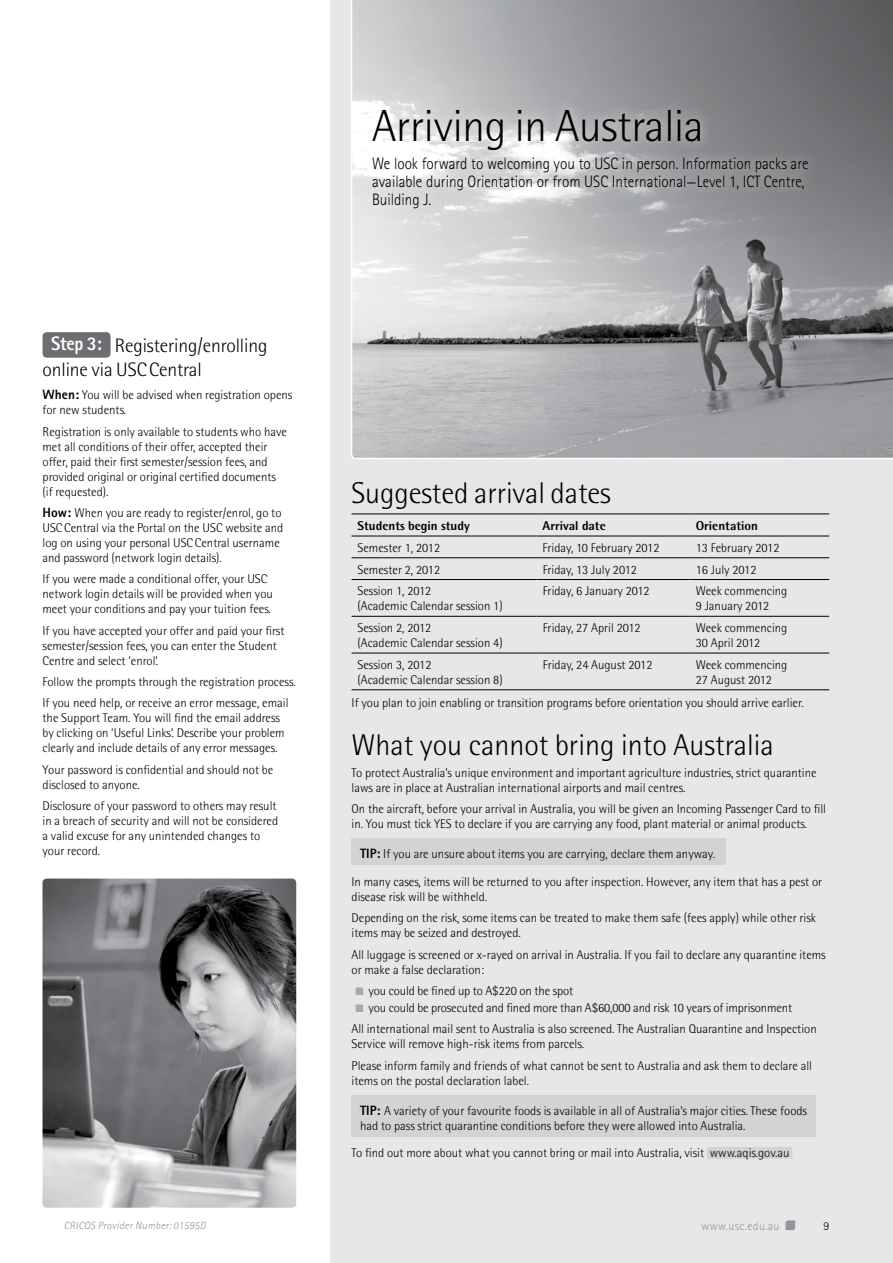
<style>
.page{position:relative;width:893px;height:1263px;background:#fff}
.page>*{position:absolute;margin:0;border:0;box-sizing:border-box;transform-origin:0 0}
.t1{font:300 45px "Rotis Semi Sans";letter-spacing:-.005em;color:#000}
.t2{font:300 30px "Rotis Semi Sans";color:#000}
.t3{font:300 19.5px/24px "Rotis Semi Sans";letter-spacing:-.005em;color:#000}
.t4{font:300 16.5px/18px "Rotis Sans Serif";color:#000;scale:.92 1}
.t5{font:300 12.75px/15px "Rotis Semi Sans";color:#000}
.t6{font:800 12.75px "Rotis Semi Sans";color:#000}
.t7{font:300 12px "Rotis Sans Serif";letter-spacing:.03em;color:#939598}
.t8{font:300 12px "Rotis Sans Serif";color:#000}
.t9{font:italic 300 10.5px "Rotis Sans Serif";letter-spacing:.03em;color:#939598}
.s1{font-family:"Rotis Sans Serif";font-weight:800;color:#fff}
.s2{font-family:"Rotis Sans Serif";font-weight:800;font-size:13.5px}
.s3{font-family:"mysteryobject";font-weight:400;font-size:12px;color:#a7a9ac}
</style>
<div class="page">
<div style="left:330px;top:0;width:563px;height:1263px;background:#e6e7e8"></div>
<div style="left:351px;top:1095px;width:465px;height:42px;background:#d1d3d4"></div>
<div style="left:351px;top:838px;width:375px;height:27px;background:#d1d3d4"></div>
<svg style="left:351px;top:0;width:542px;height:459px"></svg>
<div style="left:362px;top:99px;width:457px;height:120px;background:#fff;opacity:.75"></div>
<div style="left:43px;top:332px;width:68px;height:26px;background:#6d6e71;border-radius:4px"></div>
<img style="left:43px;top:878px;width:253px;height:330px">
<div style="left:707px;top:1147px;width:85px;height:12px;background:#d1d3d4"></div>
<hr style="left:351px;top:514px;width:186px;height:1px;background:#000">
<hr style="left:537px;top:514px;width:153px;height:1px;background:#000">
<hr style="left:690px;top:514px;width:139px;height:1px;background:#000">
<hr style="left:351px;top:536px;width:186px;height:1px;background:#000">
<hr style="left:537px;top:536px;width:153px;height:1px;background:#000">
<hr style="left:690px;top:536px;width:139px;height:1px;background:#000">
<hr style="left:351px;top:557px;width:186px;height:1px;background:#000">
<hr style="left:537px;top:557px;width:153px;height:1px;background:#000">
<hr style="left:690px;top:557px;width:139px;height:1px;background:#000">
<hr style="left:351px;top:579px;width:186px;height:1px;background:#000">
<hr style="left:537px;top:579px;width:153px;height:1px;background:#000">
<hr style="left:690px;top:579px;width:139px;height:1px;background:#000">
<hr style="left:351px;top:616px;width:186px;height:1px;background:#000">
<hr style="left:537px;top:616px;width:153px;height:1px;background:#000">
<hr style="left:690px;top:616px;width:139px;height:1px;background:#000">
<hr style="left:351px;top:653px;width:186px;height:1px;background:#000">
<hr style="left:537px;top:653px;width:153px;height:1px;background:#000">
<hr style="left:690px;top:653px;width:139px;height:1px;background:#000">
<hr style="left:351px;top:689px;width:186px;height:1px;background:#000">
<hr style="left:537px;top:689px;width:153px;height:1px;background:#000">
<hr style="left:690px;top:689px;width:139px;height:1px;background:#000">
<svg style="left:786px;top:1220px;width:9px;height:10px"></svg>
<h3 class="t3" style="left:43px;top:333px;width:226px;text-indent:9px"><span class="s1">Step 3:</span> Registering/enrolling online via USCCentral</h3>
<p class="t5" style="left:43px;top:387px;width:251px"><span class="s2">When:</span> You will be advised when registration opens for new students.</p>
<p class="t5" style="left:43px;top:424px;width:246px">Registration is only available to students who have met all conditions of their offer, accepted their offer, paid their first semester/session fees, and provided original or original certified documents (if requested).</p>
<p class="t5" style="left:43px;top:505px;width:242px"><span class="s2">How:</span> When you are ready to register/enrol, go to USCCentral via the Portal on the USC website and log on using your personal USCCentral username and password (network login details).</p>
<p class="t5" style="left:43px;top:571px;width:232px">If you were made a conditional offer, your USC network login details will be provided when you meet your conditions and pay your tuition fees.</p>
<p class="t5" style="left:43px;top:623px;width:243px">If you have accepted your offer and paid your first semester/session fees, you can enter the Student<br>Centre and select ‘enrol’.</p>
<p class="t5" style="left:43px;top:671px;width:255px;line-height:21.5px">Follow the prompts through the registration process.<br>If you need help, or receive an error message, email</p>
<p class="t5" style="left:43px;top:711px;width:244px">the Support Team. You will find the email address by clicking on ‘Useful Links’. Describe your problem clearly and include details of any error messages.</p>
<p class="t5" style="left:43px;top:762px;width:232px">Your password is confidential and should not be disclosed to anyone.</p>
<p class="t5" style="left:43px;top:798px;width:237px">Disclosure of your password to others may result in a breach of security and will not be considered a valid excuse for any unintended changes to your record.</p>
<h1 class="t1" style="left:372px;top:100px;width:333px">Arriving in Australia</h1>
<p class="t4" style="left:372px;top:155px;width:476px">We look forward to welcoming you to USC in person. Information packs are available during Orientation or from USC International—Level 1, ICT Centre,<br>Building J.</p>
<h2 class="t2" style="left:351px;top:476px;width:261px">Suggested arrival dates</h2>
<p class="t6" style="left:357px;top:518px;width:114px">Students begin study</p>
<p class="t6" style="left:543px;top:518px;width:65px">Arrival date</p>
<p class="t6" style="left:696px;top:518px;width:64px">Orientation</p>
<p class="t5" style="left:358px;top:540px;width:84px">Semester 1, 2012</p>
<p class="t5" style="left:543px;top:540px;width:118px">Friday, 10 February 2012</p>
<p class="t5" style="left:696px;top:540px;width:85px">13 February 2012</p>
<p class="t5" style="left:358px;top:562px;width:84px">Semester 2, 2012</p>
<p class="t5" style="left:543px;top:562px;width:96px">Friday, 13 July 2012</p>
<p class="t5" style="left:696px;top:562px;width:62px">16 July 2012</p>
<p class="t5" style="left:358px;top:583px;width:147px">Session 1, 2012<br>(Academic Calendar session 1)</p>
<p class="t5" style="left:543px;top:583px;width:109px">Friday, 6 January 2012</p>
<p class="t5" style="left:696px;top:583px;width:93px">Week commencing<br>9 January 2012</p>
<p class="t5" style="left:358px;top:620px;width:147px">Session 2, 2012<br>(Academic Calendar session 4)</p>
<p class="t5" style="left:543px;top:620px;width:100px">Friday, 27 April 2012</p>
<p class="t5" style="left:696px;top:620px;width:93px">Week commencing<br>30 April 2012</p>
<p class="t5" style="left:358px;top:657px;width:147px">Session 3, 2012<br>(Academic Calendar session 8)</p>
<p class="t5" style="left:543px;top:657px;width:111px">Friday, 24 August 2012</p>
<p class="t5" style="left:696px;top:657px;width:93px">Week commencing<br>27 August 2012</p>
<p class="t5" style="left:352px;top:696px;width:454px">If you plan to join enabling or transition programs before orientation you should arrive earlier.</p>
<h2 class="t2" style="left:351px;top:728px;width:424px">What you cannot bring into Australia</h2>
<p class="t5" style="left:351px;top:765px;width:467px">To protect Australia’s unique environment and important agriculture industries, strict quarantine laws are in place at Australian international airports and mail centres.</p>
<p class="t5" style="left:351px;top:801px;width:476px">On the aircraft, before your arrival in Australia, you will be given an Incoming Passenger Card to fill in. You must tick YES to declare if you are carrying any food, plant material or animal products.</p>
<p class="t5" style="left:351px;top:840px;width:472px;line-height:27.8px;text-indent:9px"><span class="s2">TIP:</span> If you are unsure about items you are carrying, declare them anyway.<br>In many cases, items will be returned to you after inspection. However, any item that has a pest or</p>
<p class="t5" style="left:351px;top:886px;width:466px;line-height:21.5px">disease risk will be withheld.<br>Depending on the risk, some items can be treated to make them safe (fees apply) while other risk</p>
<p class="t5" style="left:351px;top:922px;width:476px;line-height:21.5px">items may be seized and destroyed.<br>All luggage is screened or x-rayed on arrival in Australia. If you fail to declare any quarantine items</p>
<p class="t5" style="left:351px;top:962px;width:134px">or make a false declaration:</p>
<p class="t5" style="left:356px;top:983px;width:219px"><span class="s3">•</span> you could be fined up to A$220 on the spot</p>
<p class="t5" style="left:351px;top:997px;width:467px;line-height:21.5px;text-indent:4px"><span class="s3">•</span> you could be prosecuted and fined more than A$60,000 and risk 10 years of imprisonment<br>All international mail sent to Australia is also screened. The Australian Quarantine and Inspection</p>
<p class="t5" style="left:351px;top:1033px;width:462px;line-height:21.5px">Service will remove high-risk items from parcels.<br>Please inform family and friends of what cannot be sent to Australia and ask them to declare all</p>
<p class="t5" style="left:351px;top:1073px;width:179px">items on the postal declaration label.</p>
<p class="t5" style="left:360px;top:1103px;width:449px"><span class="s2">TIP:</span> A variety of your favourite foods is available in all of Australia’s major cities. These foods had to pass strict quarantine conditions before they were allowed into Australia.</p>
<p class="t5" style="left:351px;top:1146px;width:440px">To find out more about what you cannot bring or mail into Australia, visit www.aqis.gov.au</p>
<p class="t9" style="left:64px;top:1219px;width:144px">CRICOS Provider Number: 01595D</p>
<p class="t7" style="left:701px;top:1219px;width:80px">www.usc.edu.au</p>
<p class="t8" style="left:823px;top:1219px;width:7px">9</p>
</div>
